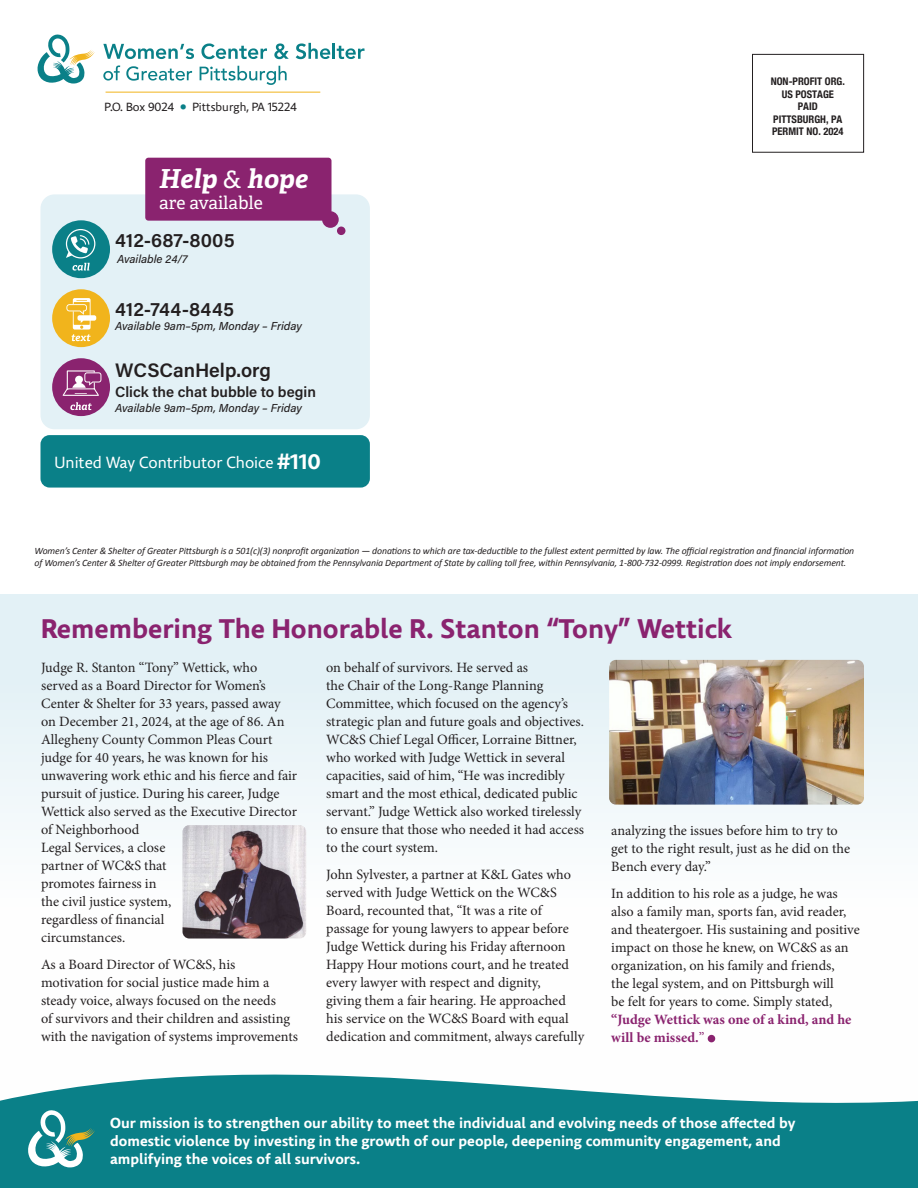
<style>
.page{position:relative;width:918px;height:1188px;background:#fff}
.page>*{position:absolute;margin:0;border:0;box-sizing:border-box;transform-origin:0 0}
.heading{font:700 27px "Comenia Sans";color:#8a236f}
.t1{font:italic 700 26.1px "Adelle PE";color:#fff}
.t2{font:600 19.5px "Acumin Pro";color:#231f20}
.t3{font:17.85px "Adelle PE";letter-spacing:-.005em;color:#fff}
.t4{font:16.2px "Comenia Sans";color:#fff}
.t5{font:700 14.7px/18px "Comenia Sans";color:#fff}
.t6{font:600 14.7px "Acumin Pro";color:#231f20}
.text{font:14.25px/18px "Minion Pro";color:#231f20}
.t7{font:11.85px "Comenia Sans";color:#231f20}
.t8{font:italic 500 11.55px "Acumin Pro";color:#231f20}
.t9{font:700 condensed 10.5px "Helvetica Neue";color:#231f20}
.main_letter{font:italic 9.75px/12px "Calibri";letter-spacing:-.01em;color:#231f20}
.s1{color:#0a8088}
.s2{font-weight:400;font-style:normal}
.s3{font-weight:700;font-size:21px}
.s4{font-weight:700;color:#8a236f}
.s5{color:#8a236f}
</style>
<div class="page">
<svg style="left:0;top:594px;width:918px;height:340px"></svg>
<svg style="left:0;top:1034px;width:918px;height:154px;fill:#0a8088"></svg>
<svg style="left:103px;top:44px;width:91px;height:15px"></svg>
<svg style="left:201px;top:43px;width:66px;height:16px"></svg>
<svg style="left:274px;top:43px;width:15px;height:16px"></svg>
<svg style="left:296px;top:43px;width:68px;height:16px"></svg>
<svg style="left:103px;top:65px;width:17px;height:16px"></svg>
<svg style="left:126px;top:66px;width:66px;height:15px"></svg>
<svg style="left:200px;top:66px;width:87px;height:19px"></svg>
<svg style="left:37px;top:34px;width:57px;height:50px"></svg>
<div style="left:752px;top:54px;width:112px;height:99px;border:1px solid #231f20"></div>
<hr style="left:106px;top:92px;width:214px;height:1px;background:#f1b41c">
<div style="left:708px;top:1035px;width:7px;height:7px;background:#8a236f;border-radius:50%"></div>
<div style="left:41px;top:194px;width:329px;height:235px;background:#e3f1f6;border-radius:14px"></div>
<div style="left:40px;top:435px;width:330px;height:53px;background:#0a8088;border-radius:9px"></div>
<div style="left:52px;top:289px;width:58px;height:58px;background:#f1b41c;border-radius:50%"></div>
<svg style="left:66px;top:298px;width:30px;height:43px"></svg>
<div style="left:52px;top:358px;width:58px;height:58px;background:#8a236f;border-radius:50%"></div>
<svg style="left:70px;top:402px;width:22px;height:8px"></svg>
<svg style="left:63px;top:370px;width:38px;height:26px"></svg>
<div style="left:52px;top:220px;width:58px;height:58px;background:#0a8088;border-radius:50%"></div>
<svg style="left:66px;top:229px;width:29px;height:42px"></svg>
<svg style="left:145px;top:158px;width:194px;height:70px;background:#963e80"></svg>
<div style="left:337px;top:227px;width:8px;height:8px;background:#8a236f;border-radius:50%"></div>
<svg style="left:27px;top:1110px;width:68px;height:58px"></svg>
<img style="left:609px;top:660px;width:255px;height:145px">
<img style="left:183px;top:825px;width:123px;height:114px">
<p class="t7" style="left:105px;top:100px;width:194px">P.O. Box 9024 <span class="s1">•</span> Pittsburgh, PA 15224</p>
<p class="t1" style="left:159px;top:160px;width:150px">Help <span class="s2">&amp;</span> hope</p>
<p class="t3" style="left:159px;top:190px;width:105px">are available</p>
<p class="t2" style="left:115px;top:227px;width:121px">412-687-8005</p>
<p class="t8" style="left:117px;top:251px;width:72px">Available 24/7</p>
<p class="t2" style="left:115px;top:295px;width:120px">412-744-8445</p>
<p class="t8" style="left:115px;top:318px;width:188px">Available 9am–5pm, Monday – Friday</p>
<p class="t2" style="left:115px;top:357px;width:157px">WCSCanHelp.org</p>
<p class="t6" style="left:115px;top:382px;width:202px">Click the chat bubble to begin</p>
<p class="t8" style="left:115px;top:399px;width:188px">Available 9am–5pm, Monday – Friday</p>
<p class="t4" style="left:55px;top:452px;width:268px">United Way Contributor Choice <span class="s3">#110</span></p>
<p class="t9" style="left:771px;top:73px;width:76px">NON-PROFIT ORG.</p>
<p class="t9" style="left:782px;top:85px;width:54px">US POSTAGE</p>
<p class="t9" style="left:798px;top:98px;width:22px">PAID</p>
<p class="t9" style="left:773px;top:110px;width:71px">PITTSBURGH, PA</p>
<p class="t9" style="left:772px;top:123px;width:73px">PERMIT NO. 2024</p>
<p class="main_letter" style="left:35px;top:544px;width:821px">Women’s Center &amp; Shelter of Greater Pittsburgh is a 501(c)(3) nonprofit organization — donations to which are tax-deductible to the fullest extent permitted by law. The official registration and financial information of Women’s Center &amp; Shelter of Greater Pittsburgh may be obtained from the Pennsylvania Department of State by calling toll free, within Pennsylvania, 1-800-732-0999. Registration does not imply endorsement.</p>
<p class="heading" style="left:41px;top:612px;width:693px">Remembering The Honorable R. Stanton “Tony” Wettick</p>
<p class="text" style="left:41px;top:658px;width:258px">Judge R. Stanton “Tony” Wettick, who served as a Board Director for Women’s<br>Center &amp; Shelter for 33 years, passed away on December 21, 2024, at the age of 86. An<br>Allegheny County Common Pleas Court judge for 40 years, he was known for his unwavering work ethic and his fierce and fair pursuit of justice. During his career, Judge<br>Wettick also served as the Executive Director of Neighborhood<br>Legal Services, a close<br>partner of WC&amp;S that<br>promotes fairness in<br>the civil justice system,<br>regardless of financial<br>circumstances.</p>
<p class="text" style="left:41px;top:956px;width:259px">As a Board Director of WC&amp;S, his motivation for social justice made him a steady voice, always focused on the needs<br>of survivors and their children and assisting with the navigation of systems improvements</p>
<p class="text" style="left:326px;top:658px;width:259px">on behalf of survivors. He served as<br>the Chair of the Long-Range Planning Committee, which focused on the agency’s strategic plan and future goals and objectives.<br>WC&amp;S Chief Legal Officer, Lorraine Bittner, who worked with Judge Wettick in several capacities, said of him, “He was incredibly smart and the most ethical, dedicated public servant.” Judge Wettick also worked tirelessly to ensure that those who needed it had access to the court system.</p>
<p class="text" style="left:326px;top:866px;width:260px">John Sylvester, a partner at K&amp;L Gates who served with Judge Wettick on the WC&amp;S Board, recounted that, “It was a rite of passage for young lawyers to appear before Judge Wettick during his Friday afternoon Happy Hour motions court, and he treated every lawyer with respect and dignity,<br>giving them a fair hearing. He approached his service on the WC&amp;S Board with equal dedication and commitment, always carefully</p>
<p class="text" style="left:611px;top:822px;width:240px">analyzing the issues before him to try to get to the right result, just as he did on the<br>Bench every day.”</p>
<p class="text" style="left:611px;top:885px;width:250px">In addition to his role as a judge, he was also a family man, sports fan, avid reader, and theatergoer. His sustaining and positive impact on those he knew, on WC&amp;S as an organization, on his family and friends,<br>the legal system, and on Pittsburgh will<br>be felt for years to come. Simply stated, <span class="s4">“Judge Wettick was one of a kind, and he will be missed.</span><span class="s5">”</span></p>
<p class="t5" style="left:110px;top:1115px;width:687px">Our mission is to strengthen our ability to meet the individual and evolving needs of those affected by domestic violence by investing in the growth of our people, deepening community engagement, and amplifying the voices of all survivors.</p>
</div>
